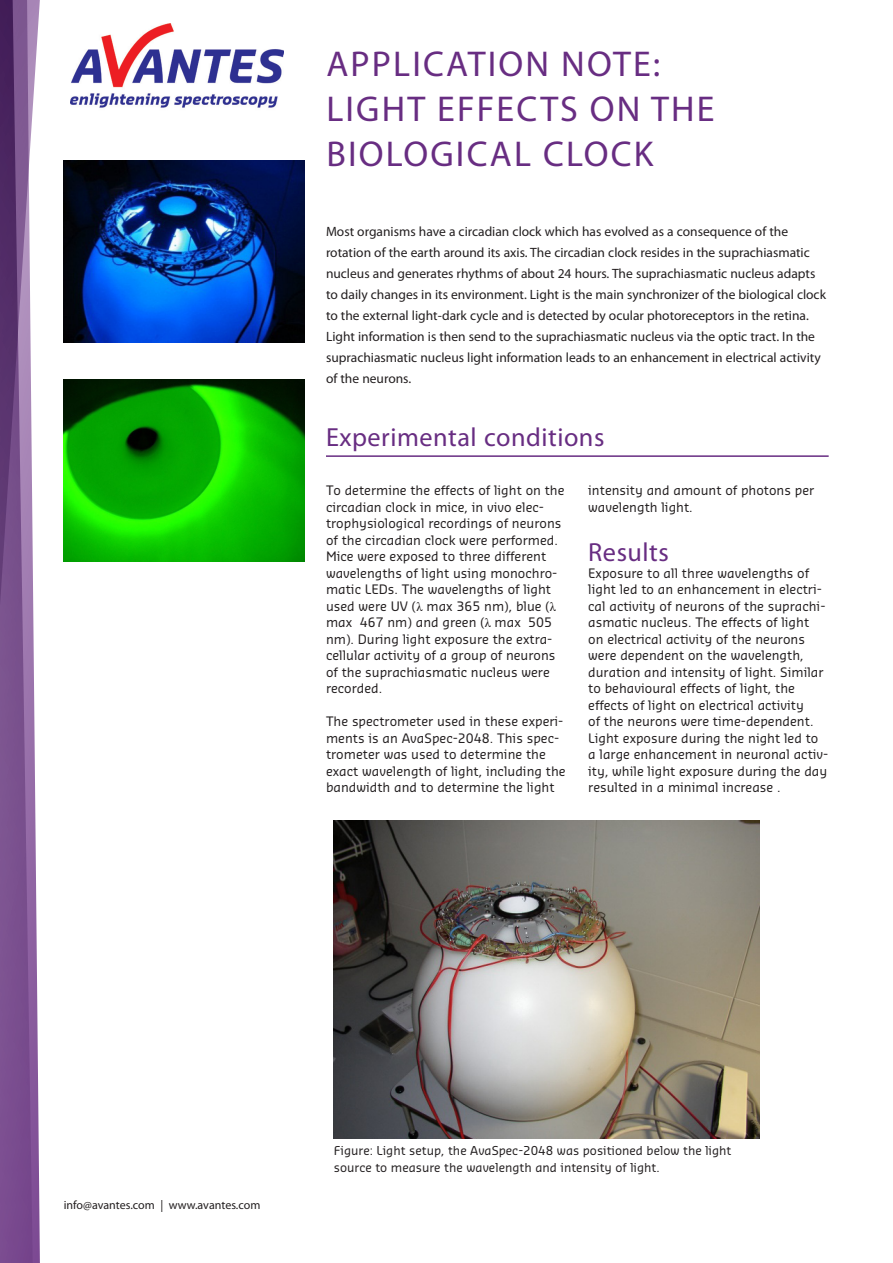
<style>
.page{position:relative;width:893px;height:1263px;background:#fff}
.page>*{position:absolute;margin:0;border:0;box-sizing:border-box;transform-origin:0 0}
.Intrductie_Kop{font:36px/45px "Myriad Pro";letter-spacing:.06em;color:#682d82}
.Product_kop{font:26.25px "Myriad Pro";letter-spacing:.02em;color:#682d82}
.Plat{font:26.25px "Myriad Pro";letter-spacing:.02em;color:#682d82}
.Introductie_intro{font:13.5px/21px "Myriad Pro";color:#231f20}
.Plat-2{font:12.75px/16.5px "Sansa Std";color:#231f20}
.Plat-3{font:12px "Sansa Std";color:#231f20}
.Normaal{font:12px "Myriad Pro";letter-spacing:-.005em;color:#231f20}
.s1{font-family:"Times New Roman"}
</style>
<div class="page">
<svg style="left:0;top:0;width:40px;height:1263px;background:#88649a"></svg>
<img style="left:70px;top:24px;width:213px;height:84px">
<hr style="left:326px;top:455px;width:503px;height:2px;background:#682d82">
<img style="left:64px;top:161px;width:241px;height:181px">
<img style="left:64px;top:380px;width:240px;height:181px">
<img style="left:334px;top:820px;width:425px;height:318px">
<p class="Intrductie_Kop" style="left:326px;top:41px;width:390px">APPLICATION NOTE:<br>LIGHT EFFECTS ON THE<br>BIOLOGICAL CLOCK</p>
<p class="Introductie_intro" style="left:326px;top:220px;width:501px">Most organisms have a circadian clock which has evolved as a consequence of the rotation of the earth around its axis. The circadian clock resides in the suprachiasmatic nucleus and generates rhythms of about 24 hours. The suprachiasmatic nucleus adapts to daily changes in its environment. Light is the main synchronizer of the biological clock to the external light-dark cycle and is detected by ocular photoreceptors in the retina.<br>Light information is then send to the suprachiasmatic nucleus via the optic tract. In the suprachiasmatic nucleus light information leads to an enhancement in electrical activity of the neurons.</p>
<p class="Product_kop" style="left:326px;top:421px;width:280px">Experimental conditions</p>
<p class="Plat-2" style="left:326px;top:481px;width:240px">To determine the effects of light on the circadian clock in mice, in vivo elec&shy;trophysiological recordings of neurons of the circadian clock were performed.<br>Mice were exposed to three different wavelengths of light using monochro&shy;matic LEDs. The wavelengths of light used were UV (<span class="s1">λ</span> max 365 nm), blue (<span class="s1">λ </span>max 467 nm) and green (<span class="s1">λ</span> max 505 nm). During light exposure the extra&shy;cellular activity of a group of neurons of the suprachiasmatic nucleus were recorded.</p>
<p class="Plat-2" style="left:326px;top:712px;width:241px">The spectrometer used in these experi&shy;ments is an AvaSpec-2048. This spec&shy;trometer was used to determine the exact wavelength of light, including the bandwidth and to determine the light</p>
<p class="Plat-2" style="left:588px;top:481px;width:227px">intensity and amount of photons per wavelength light.</p>
<p class="Plat" style="left:588px;top:536px;width:82px">Results</p>
<p class="Plat-2" style="left:588px;top:564px;width:242px">Exposure to all three wavelengths of light led to an enhancement in electri&shy;cal activity of neurons of the suprachi&shy;asmatic nucleus. The effects of light<br>on electrical activity of the neurons were dependent on the wavelength, duration and intensity of light. Similar to behavioural effects of light, the effects of light on electrical activity<br>of the neurons were time-dependent.<br>Light exposure during the night led to a large enhancement in neuronal activ&shy;ity, while light exposure during the day resulted in a minimal increase .</p>
<p class="Normaal" style="left:64px;top:1198px;width:198px">info@avantes.com | www.avantes.com</p>
<p class="Plat-3" style="left:334px;top:1143px;width:399px">Figure: Light setup, the AvaSpec-2048 was positioned below the light</p>
<p class="Plat-3" style="left:334px;top:1159px;width:327px">source to measure the wavelength and intensity of light.</p>
</div>
